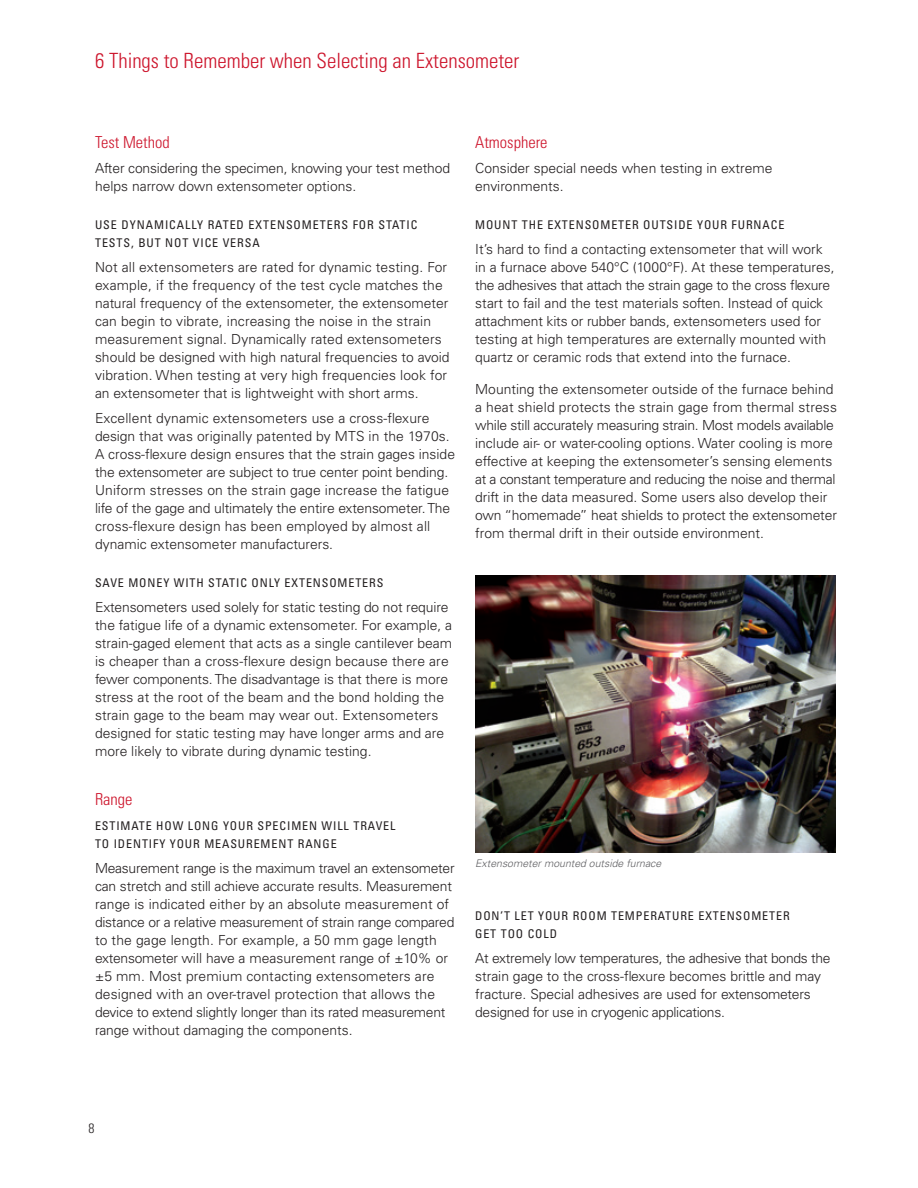
<style>
.page{position:relative;width:918px;height:1188px;background:#fff}
.page>*{position:absolute;margin:0;border:0;box-sizing:border-box;transform-origin:0 0}
.t1{font:300 condensed 21px "Univers LT Std";color:#cd152c}
.t2{font:300 condensed 16.5px "Univers LT Std";color:#cd152c}
.t3{font:300 13.8px/18px "Univers LT Std";color:#231f20}
.t4{font:300 13.8px/18px "Univers LT Std";letter-spacing:-.02em;color:#231f20}
.t5{font:300 condensed 13.5px "Univers LT Std";color:#231f20}
.t6{font:condensed 12px/18px "Univers LT Std";letter-spacing:.075em;color:#231f20}
.t7{font:italic 300 10.5px "Univers LT Std";color:#5f5f62}
</style>
<div class="page">
<img style="left:475px;top:575px;width:361px;height:277px">
<h1 class="t1" style="left:95px;top:48px;width:426px">6 Things to Remember when Selecting an Extensometer</h1>
<p class="t2" style="left:95px;top:133px;width:76px">Test Method</p>
<p class="t3" style="left:95px;top:159px;width:357px">After considering the specimen, knowing your test method helps narrow down extensometer options.</p>
<p class="t6" style="left:95px;top:216px;width:324px">USE DYNAMICALLY RATED EXTENSOMETERS FOR STATIC<br>TESTS, BUT NOT VICE VERSA</p>
<p class="t3" style="left:95px;top:258px;width:356px">Not all extensometers are rated for dynamic testing. For example, if the frequency of the test cycle matches the natural frequency of the extensometer, the extensometer can begin to vibrate, increasing the noise in the strain measurement signal. Dynamically rated extensometers should be designed with high natural frequencies to avoid vibration. When testing at very high frequencies look for an extensometer that is lightweight with short arms.</p>
<p class="t3" style="left:95px;top:409px;width:362px">Excellent dynamic extensometers use a cross-flexure design that was originally patented by MTS in the 1970s.<br>A cross-flexure design ensures that the strain gages inside the extensometer are subject to true center point bending.<br>Uniform stresses on the strain gage increase the fatigue life of the gage and ultimately the entire extensometer. The cross-flexure design has been employed by almost all dynamic extensometer manufacturers.</p>
<p class="t6" style="left:95px;top:574px;width:290px">SAVE MONEY WITH STATIC ONLY EXTENSOMETERS</p>
<p class="t3" style="left:95px;top:598px;width:359px">Extensometers used solely for static testing do not require the fatigue life of a dynamic extensometer. For example, a strain-gaged element that acts as a single cantilever beam is cheaper than a cross-flexure design because there are fewer components. The disadvantage is that there is more stress at the root of the beam and the bond holding the strain gage to the beam may wear out. Extensometers designed for static testing may have longer arms and are more likely to vibrate during dynamic testing.</p>
<p class="t2" style="left:95px;top:790px;width:39px">Range</p>
<p class="t6" style="left:95px;top:817px;width:302px">ESTIMATE HOW LONG YOUR SPECIMEN WILL TRAVEL<br>TO IDENTIFY YOUR MEASUREMENT RANGE</p>
<p class="t3" style="left:95px;top:859px;width:361px">Measurement range is the maximum travel an extensometer can stretch and still achieve accurate results. Measurement range is indicated either by an absolute measurement of distance or a relative measurement of strain range compared to the gage length. For example, a 50 mm gage length extensometer will have a measurement range of ±10% or ±5 mm. Most premium contacting extensometers are designed with an over-travel protection that allows the device to extend slightly longer than its rated measurement range without damaging the components.</p>
<p class="t2" style="left:475px;top:133px;width:74px">Atmosphere</p>
<p class="t3" style="left:475px;top:159px;width:299px">Consider special needs when testing in extreme environments.</p>
<p class="t6" style="left:475px;top:216px;width:311px">MOUNT THE EXTENSOMETER OUTSIDE YOUR FURNACE</p>
<p class="t3" style="left:475px;top:240px;width:361px">It’s hard to find a contacting extensometer that will work in a furnace above 540°C (1000°F). At these temperatures, the adhesives that attach the strain gage to the cross flexure start to fail and the test materials soften. Instead of quick attachment kits or rubber bands, extensometers used for testing at high temperatures are externally mounted with quartz or ceramic rods that extend into the furnace.</p>
<p class="t3" style="left:475px;top:380px;width:363px">Mounting the extensometer outside of the furnace behind a heat shield protects the strain gage from thermal stress while still accurately measuring strain. Most models available include air- or water-cooling options. Water cooling is more effective at keeping the extensometer’s sensing elements at a constant temperature and reducing the noise and thermal drift in the data measured. Some users also develop their own “homemade” heat shields to protect the extensometer from thermal drift in their outside environment.</p>
<p class="t7" style="left:475px;top:857px;width:188px">Extensometer mounted outside furnace</p>
<p class="t6" style="left:475px;top:907px;width:316px">DON’T LET YOUR ROOM TEMPERATURE EXTENSOMETER<br>GET TOO COLD</p>
<p class="t4" style="left:475px;top:949px;width:357px">At extremely low temperatures, the adhesive that bonds the strain gage to the cross-flexure becomes brittle and may fracture. Special adhesives are used for extensometers designed for use in cryogenic applications.</p>
<p class="t5" style="left:89px;top:1120px;width:7px">8</p>
</div>
